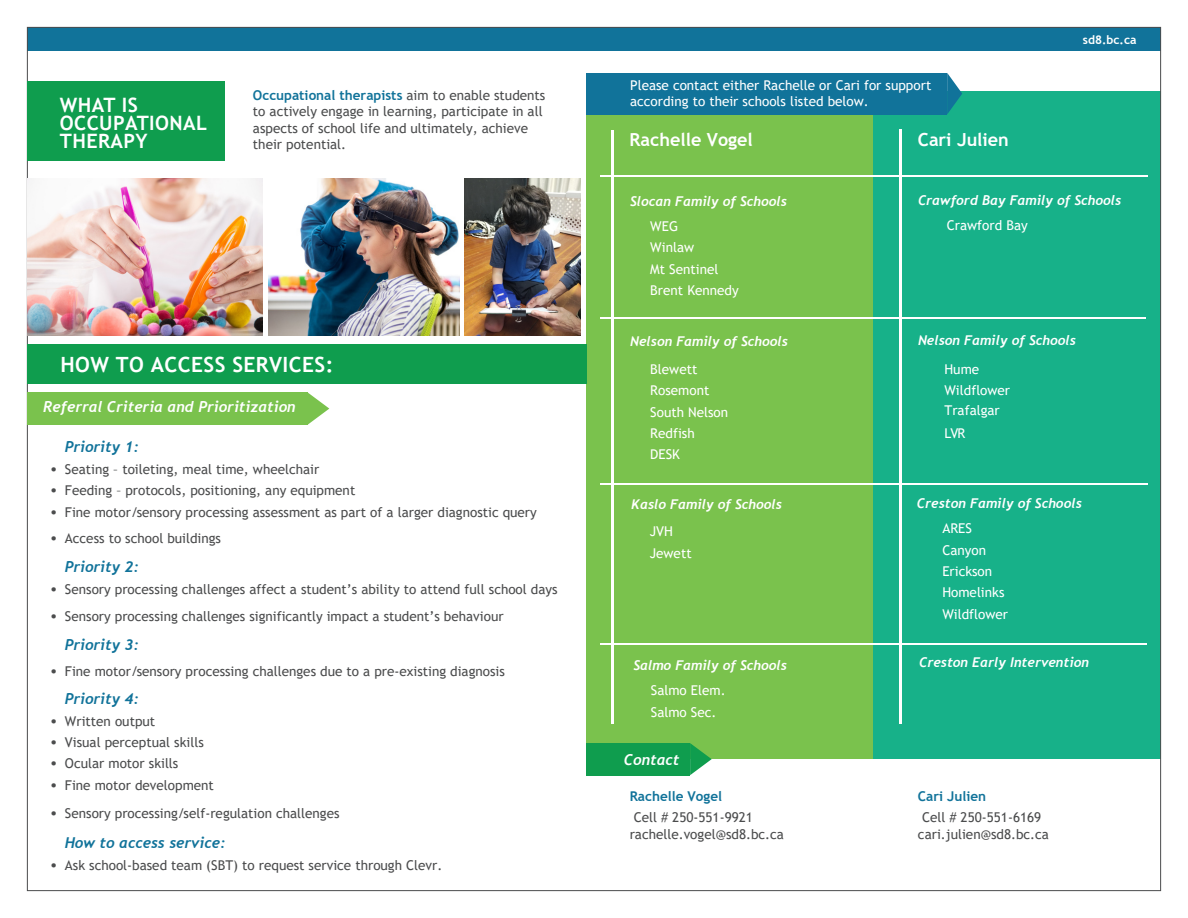
<style>
.page{position:relative;width:1188px;height:918px;background:#fff}
.page>*{position:absolute;margin:0;border:0;box-sizing:border-box;transform-origin:0 0}
.H1_White_Caps{font:700 21px "Trebuchet MS";letter-spacing:.02em;color:#fff}
.H1_White_Caps-2{font:700 19.8px/18.5px "Trebuchet MS";letter-spacing:.02em;color:#fff}
.Chart_All_Caps{font:700 18px "Trebuchet MS";color:#fff}
.Body_Bullet{font:italic 700 15px "Trebuchet";color:#11739a}
.Italics{font:italic 700 15px "Trebuchet";color:#fff}
.Italics-2{font:italic 700 15px "Trebuchet";color:#11739a}
.Body_Bullet-2{font:13.5px "Trebuchet MS";color:#4b4c4d}
.Body{font:13.5px/21.3px "Trebuchet MS";color:#fff}
.Body-2{font:13.5px/16.5px "Trebuchet MS";color:#4b4c4d}
.Body-3{font:italic 700 13.5px "Trebuchet";color:#fff}
.t1{font:700 12px "Trebuchet MS";color:#fff}
.s1{font-weight:700;color:#11739a}
.s2{font-family:"Komet"}
</style>
<div class="page">
<div style="left:586px;top:91px;width:288px;height:668px;background:#7ac24d"></div>
<div style="left:874px;top:91px;width:287px;height:668px;background:#17b189"></div>
<div style="left:27px;top:27px;width:1134px;height:24px;background:#11739a"></div>
<div style="left:27px;top:344px;width:559px;height:39px;background:#0f9d4e"></div>
<div style="left:586px;top:73px;width:361px;height:41px;background:#11739a"></div>
<svg style="left:947px;top:73px;width:15px;height:41px"></svg>
<hr style="left:611px;top:130px;width:3px;height:593px;background:#fff">
<hr style="left:899px;top:130px;width:3px;height:593px;background:#fff">
<div style="left:27px;top:82px;width:198px;height:79px;background:#0f9d4e"></div>
<div style="left:27px;top:393px;width:281px;height:32px;background:#7ac24d"></div>
<div style="left:586px;top:743px;width:104px;height:32px;background:#0f9d4e"></div>
<svg style="left:308px;top:393px;width:21px;height:32px"></svg>
<svg style="left:690px;top:743px;width:22px;height:32px"></svg>
<hr style="left:600px;top:175px;width:548px;height:2px;background:#fff">
<hr style="left:600px;top:317px;width:546px;height:1px;background:#fff">
<hr style="left:600px;top:483px;width:548px;height:2px;background:#fff">
<hr style="left:600px;top:643px;width:547px;height:2px;background:#fff">
<img style="left:27px;top:178px;width:236px;height:157px">
<img style="left:465px;top:178px;width:116px;height:157px">
<img style="left:268px;top:178px;width:191px;height:157px">
<p class="Body" style="left:630px;top:74px;width:303px">Please contact either Rachelle or Cari for support</p>
<p class="Body-2" style="left:253px;top:87px;width:294px"><span class="s1">Occupational therapists</span> aim to enable students to actively engage in learning, participate in all aspects of school life and ultimately, achieve their potential.</p>
<p class="H1_White_Caps-2" style="left:60px;top:95px;width:79px">WHAT IS</p>
<p class="Body" style="left:630px;top:91px;width:240px">according to their schools listed below.</p>
<p class="H1_White_Caps-2" style="left:60px;top:114px;width:149px">OCCUPATIONAL<br>THERAPY</p>
<p class="Chart_All_Caps" style="left:630px;top:128px;width:125px">Rachelle Vogel</p>
<p class="Chart_All_Caps" style="left:918px;top:128px;width:92px">Cari Julien</p>
<p class="t1" style="left:1083px;top:32px;width:55px">sd8.bc.ca</p>
<p class="H1_White_Caps" style="left:60px;top:352px;width:274px">HOW TO ACCESS SERVICES:</p>
<p class="Italics" style="left:43px;top:397px;width:254px">Referral Criteria and Prioritization</p>
<p class="Italics-2" style="left:65px;top:437px;width:76px">Priority 1:</p>
<p class="Body_Bullet-2" style="left:50px;top:461px;width:271px"><span class="s2">•</span> Seating – toileting, meal time, wheelchair</p>
<p class="Body_Bullet-2" style="left:50px;top:482px;width:307px"><span class="s2">•</span> Feeding – protocols, positioning, any equipment</p>
<p class="Body_Bullet-2" style="left:50px;top:503px;width:488px"><span class="s2">•</span> Fine motor/sensory processing assessment as part of a larger diagnostic query</p>
<p class="Body_Bullet-2" style="left:50px;top:530px;width:173px"><span class="s2">•</span> Access to school buildings</p>
<p class="Body_Bullet" style="left:65px;top:557px;width:76px">Priority 2:</p>
<p class="Body_Bullet-2" style="left:50px;top:580px;width:509px"><span class="s2">•</span> Sensory processing challenges affect a student’s ability to attend full school days</p>
<p class="Body_Bullet-2" style="left:50px;top:607px;width:455px"><span class="s2">•</span> Sensory processing challenges significantly impact a student’s behaviour</p>
<p class="Body_Bullet" style="left:65px;top:635px;width:76px">Priority 3:</p>
<p class="Body_Bullet-2" style="left:50px;top:663px;width:456px"><span class="s2">•</span> Fine motor/sensory processing challenges due to a pre-existing diagnosis</p>
<p class="Body_Bullet" style="left:65px;top:689px;width:76px">Priority 4:</p>
<p class="Body_Bullet-2" style="left:50px;top:712px;width:107px"><span class="s2">•</span> Written output</p>
<p class="Body_Bullet-2" style="left:50px;top:734px;width:155px"><span class="s2">•</span> Visual perceptual skills</p>
<p class="Body_Bullet-2" style="left:50px;top:755px;width:130px"><span class="s2">•</span> Ocular motor skills</p>
<p class="Body_Bullet-2" style="left:50px;top:776px;width:165px"><span class="s2">•</span> Fine motor development</p>
<p class="Body_Bullet-2" style="left:50px;top:804px;width:291px"><span class="s2">•</span> Sensory processing/self-regulation challenges</p>
<p class="Body_Bullet" style="left:65px;top:833px;width:162px">How to access service:</p>
<p class="Body_Bullet-2" style="left:50px;top:857px;width:394px"><span class="s2">•</span> Ask school-based team (SBT) to request service through Clevr.</p>
<p class="Body-3" style="left:630px;top:193px;width:158px">Slocan Family of Schools</p>
<p class="Body" style="left:650px;top:215px;width:90px">WEG<br>Winlaw<br>Mt Sentinel<br>Brent Kennedy</p>
<p class="Body-3" style="left:630px;top:332px;width:159px">Nelson Family of Schools</p>
<p class="Body" style="left:650px;top:359px;width:79px">Blewett<br>Rosemont<br>South Nelson<br>Redfish<br>DESK</p>
<p class="Body-3" style="left:631px;top:496px;width:152px">Kaslo Family of Schools</p>
<p class="Body" style="left:650px;top:521px;width:43px">JVH<br>Jewett</p>
<p class="Body-3" style="left:633px;top:656px;width:155px">Salmo Family of Schools</p>
<p class="Body" style="left:651px;top:680px;width:76px">Salmo Elem.<br>Salmo Sec.</p>
<p class="Italics" style="left:624px;top:750px;width:57px">Contact</p>
<p class="Body-2" style="left:634px;top:785px;width:121px;line-height:21.3px;text-indent:-4px"><span class="s1">Rachelle Vogel<br></span>Cell # 250-551-9921</p>
<p class="Body-2" style="left:630px;top:825px;width:156px">rachelle.vogel@sd8.bc.ca</p>
<p class="Body-3" style="left:918px;top:192px;width:205px">Crawford Bay Family of Schools</p>
<p class="Body" style="left:947px;top:214px;width:82px">Crawford Bay</p>
<p class="Body-3" style="left:918px;top:331px;width:159px">Nelson Family of Schools</p>
<p class="Body" style="left:944px;top:358px;width:67px;line-height:20.9px">Hume<br>Wildflower<br>Trafalgar</p>
<p class="Body" style="left:944px;top:422px;width:22px">LVR</p>
<p class="Body-3" style="left:917px;top:495px;width:166px">Creston Family of Schools</p>
<p class="Body" style="left:942px;top:518px;width:67px">ARES<br>Canyon<br>Erickson<br>Homelinks<br>Wildflower</p>
<p class="Body-3" style="left:919px;top:654px;width:172px">Creston Early Intervention</p>
<p class="Body-2" style="left:922px;top:785px;width:121px;line-height:21.3px;text-indent:-4px"><span class="s1">Cari Julien<br></span>Cell # 250-551-6169</p>
<p class="Body-2" style="left:918px;top:825px;width:133px">cari.julien@sd8.bc.ca</p>
</div>
